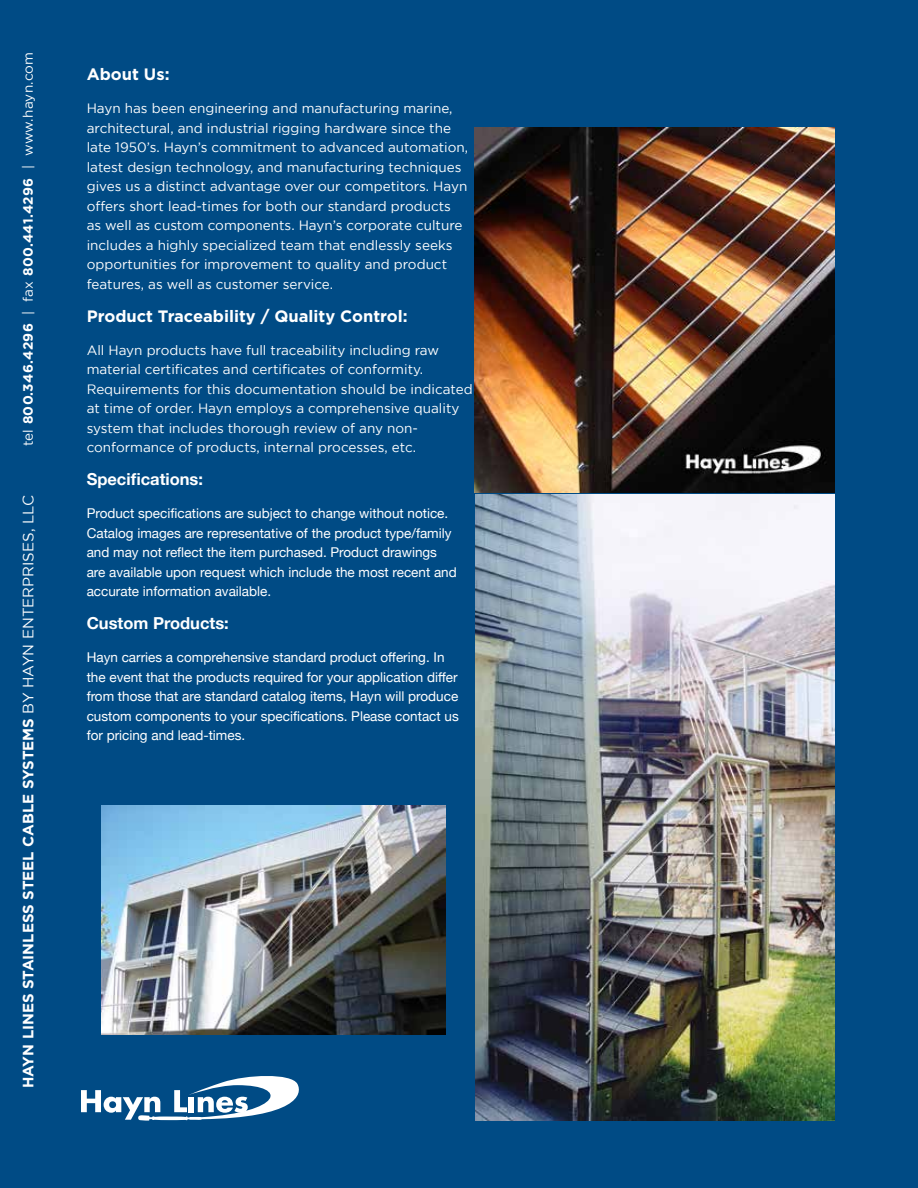
<style>
.page{position:relative;width:918px;height:1188px;background:#fff}
.page>*{position:absolute;margin:0;border:0;box-sizing:border-box;transform-origin:0 0}
.t1{font:700 16.5px "Gotham";color:#fff}
.t2{font:700 16.5px "Helvetica Neue";color:#fff}
.t3{font:700 15px "Gotham";color:#fff}
.t4{font:13.5px/19.5px "Gotham";color:#fff}
.t5{font:13.5px/19.5px "Helvetica Neue";color:#fff}
.t6{font:700 13.5px "Gotham";letter-spacing:.02em;color:#fff}
.s1{font-weight:400}
</style>
<div class="page">
<div style="left:0;top:0;width:917px;height:1188px;background:#004b85"></div>
<div style="left:490px;top:861px;width:428px;height:7px;background:#004b85"></div>
<div style="left:490px;top:590px;width:428px;height:8px;background:#004b85"></div>
<div style="left:490px;top:320px;width:428px;height:7px;background:#004b85"></div>
<svg style="left:81px;top:1076px;width:218px;height:45px"></svg>
<img style="left:474px;top:128px;width:360px;height:364px">
<img style="left:475px;top:494px;width:359px;height:627px">
<img style="left:102px;top:805px;width:344px;height:230px">
<p class="t6" style="left:20px;top:446px;width:396px;rotate:-90deg"><span class="s1">tel</span> 800.346.4296 <span class="s1">| fax</span> 800.441.4296 <span class="s1">| www.hayn.com</span></p>
<p class="t3" style="left:19px;top:1088px;width:595px;rotate:-90deg">HAYN LINES STAINLESS STEEL CABLE SYSTEMS <span class="s1">BY HAYN ENTERPRISES, LLC</span></p>
<p class="t1" style="left:87px;top:65px;width:84px">About Us:</p>
<p class="t4" style="left:87px;top:99px;width:383px">Hayn has been engineering and manufacturing marine, architectural, and industrial rigging hardware since the late 1950’s. Hayn’s commitment to advanced automation, latest design technology, and manufacturing techniques gives us a distinct advantage over our competitors. Hayn offers short lead-times for both our standard products as well as custom components. Hayn’s corporate culture includes a highly specialized team that endlessly seeks opportunities for improvement to quality and product features, as well as customer service.</p>
<p class="t1" style="left:87px;top:306px;width:323px">Product Traceability / Quality Control:</p>
<p class="t4" style="left:87px;top:340px;width:387px">All Hayn products have full traceability including raw material certificates and certificates of conformity.<br>Requirements for this documentation should be indicated at time of order. Hayn employs a comprehensive quality system that includes thorough review of any non&shy;conformance of products, internal processes, etc.</p>
<p class="t2" style="left:87px;top:466px;width:118px">Specifications:</p>
<p class="t5" style="left:87px;top:505px;width:372px">Product specifications are subject to change without notice.<br>Catalog images are representative of the product type/family and may not reflect the item purchased. Product drawings are available upon request which include the most recent and accurate information available.</p>
<p class="t2" style="left:87px;top:610px;width:144px">Custom Products:</p>
<p class="t5" style="left:87px;top:649px;width:374px">Hayn carries a comprehensive standard product offering. In the event that the products required for your application differ from those that are standard catalog items, Hayn will produce custom components to your specifications. Please contact us for pricing and lead-times.</p>
</div>
